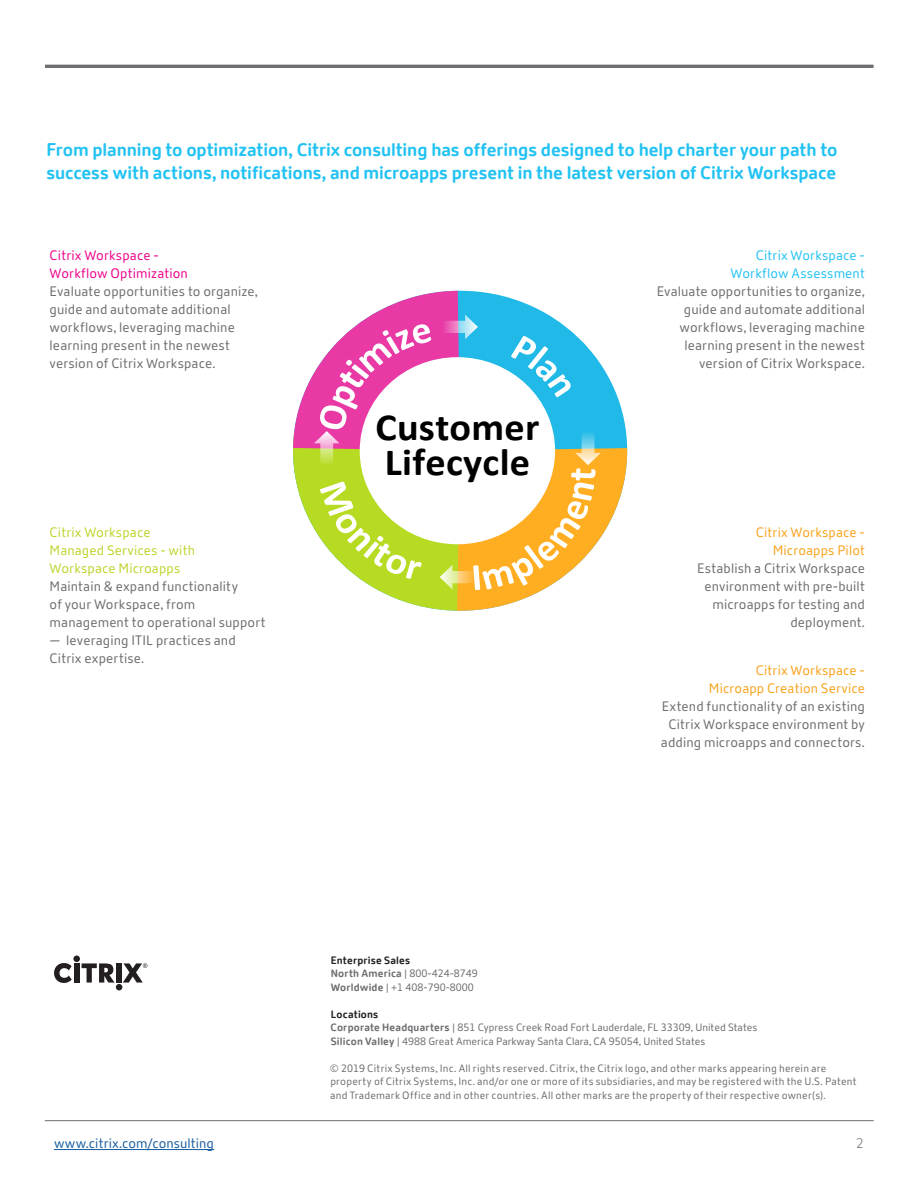
<style>
.page{position:relative;width:918px;height:1188px;background:#fff}
.page>*{position:absolute;margin:0;border:0;box-sizing:border-box;transform-origin:0 0}
.t1{font:700 38.55px/35.1px "Calibri";letter-spacing:.005em;color:#000;scale:1.04 1}
.t2{font:700 18px/22.5px "Citrix New Sans";letter-spacing:-.005em;color:#22c2f3}
.Bulleted_Body_Copy{font:13.5px/18px "Citrix New Sans";letter-spacing:.01em;color:#6c6d70}
.Bulleted_Body_Copy-2{font:13.5px/18px "Citrix New Sans";letter-spacing:.01em;color:#c0d32b}
.t3{font:13.5px "Citrix New Sans";letter-spacing:.005em;color:#175d9e}
.t4{font:300 13.5px "Citrix New Sans";color:#6c6d70}
.t5{font:10.5px/13.5px "Citrix New Sans";letter-spacing:.015em;color:#6c6d70}
.t6{font:700 10.5px "Citrix New Sans";letter-spacing:.015em;color:#231f20}
.s1{color:#ed028a}
.s2{color:#22c2f3}
.s3{color:#f9a21c}
.s4{font-weight:700}
</style>
<div class="page">
<hr style="left:45px;top:1120px;width:829px;height:1px;background:#6c6d70">
<hr style="left:54px;top:1149px;width:160px;height:1px;background:#175d9e">
<div style="left:73px;top:956px;width:7px;height:6px;background:#231f20;border-radius:50%"></div>
<div style="left:74px;top:963px;width:5px;height:20px;background:#231f20"></div>
<svg style="left:54px;top:963px;width:18px;height:20px"></svg>
<svg style="left:82px;top:963px;width:65px;height:27px"></svg>
<hr style="left:45px;top:65px;width:828px;height:3px;background:#6c6d70">
<svg style="left:293px;top:291px;width:335px;height:320px"></svg>
<img style="left:442px;top:315px;width:36px;height:24px">
<img style="left:440px;top:565px;width:35px;height:24px">
<img style="left:575px;top:431px;width:26px;height:34px">
<img style="left:314px;top:431px;width:26px;height:34px">
<p class="t2" style="left:46px;top:139px;width:792px">From planning to optimization, Citrix consulting has offerings designed to help charter your path to success with actions, notifications, and microapps present in the latest version of Citrix Workspace</p>
<p class="Bulleted_Body_Copy" style="left:50px;top:246px;width:210px"><span class="s1">Citrix Workspace -<br>Workflow Optimization<br></span>Evaluate opportunities to organize, guide and automate additional workflows, leveraging machine learning present in the newest version of Citrix Workspace.</p>
<p class="Bulleted_Body_Copy" style="left:657px;top:246px;width:210px;text-align:right"><span class="s2">Citrix Workspace -<br>Workflow Assessment<br></span>Evaluate opportunities to organize, guide and automate additional workflows, leveraging machine learning present in the newest version of Citrix Workspace.</p>
<p class="Bulleted_Body_Copy-2" style="left:50px;top:523px;width:147px">Citrix Workspace<br>Managed Services - with<br>Workspace Microapps</p>
<p class="Bulleted_Body_Copy" style="left:50px;top:577px;width:218px">Maintain &amp; expand functionality<br>of your Workspace, from management to operational support</p>
<p class="Bulleted_Body_Copy" style="left:50px;top:631px;width:188px">— leveraging ITIL practices and<br>Citrix expertise.</p>
<p class="t1" style="left:376px;top:410px;width:159px">Customer<br>Lifecycle</p>
<p class="Bulleted_Body_Copy" style="left:697px;top:523px;width:169px;text-align:right"><span class="s3">Citrix Workspace -<br>Microapps Pilot<br></span>Establish a Citrix Workspace environment with pre-built microapps for testing and deployment.</p>
<p class="Bulleted_Body_Copy" style="left:661px;top:662px;width:206px;text-align:right"><span class="s3">Citrix Workspace -<br>Microapp Creation Service<br></span>Extend functionality of an existing<br>Citrix Workspace environment by adding microapps and connectors.</p>
<p class="t6" style="left:331px;top:953px;width:81px">Enterprise Sales</p>
<p class="t5" style="left:331px;top:967px;width:149px"><span class="s4">North America</span> | 800-424-8749<br><span class="s4">Worldwide</span> | +1 408-790-8000</p>
<p class="t6" style="left:331px;top:1007px;width:49px">Locations</p>
<p class="t5" style="left:331px;top:1021px;width:428px"><span class="s4">Corporate Headquarters</span> | 851 Cypress Creek Road Fort Lauderdale, FL 33309, United States<br><span class="s4">Silicon Valley</span> | 4988 Great America Parkway Santa Clara, CA 95054, United States</p>
<p class="t5" style="left:330px;top:1061px;width:528px">© 2019 Citrix Systems, Inc. All rights reserved. Citrix, the Citrix logo, and other marks appearing herein are property of Citrix Systems, Inc. and/or one or more of its subsidiaries, and may be registered with the U.S. Patent and Trademark Office and in other countries. All other marks are the property of their respective owner(s).</p>
<p class="t3" style="left:54px;top:1136px;width:161px">www.citrix.com/consulting</p>
<p class="t4" style="left:856px;top:1136px;width:9px">2</p>
</div>
